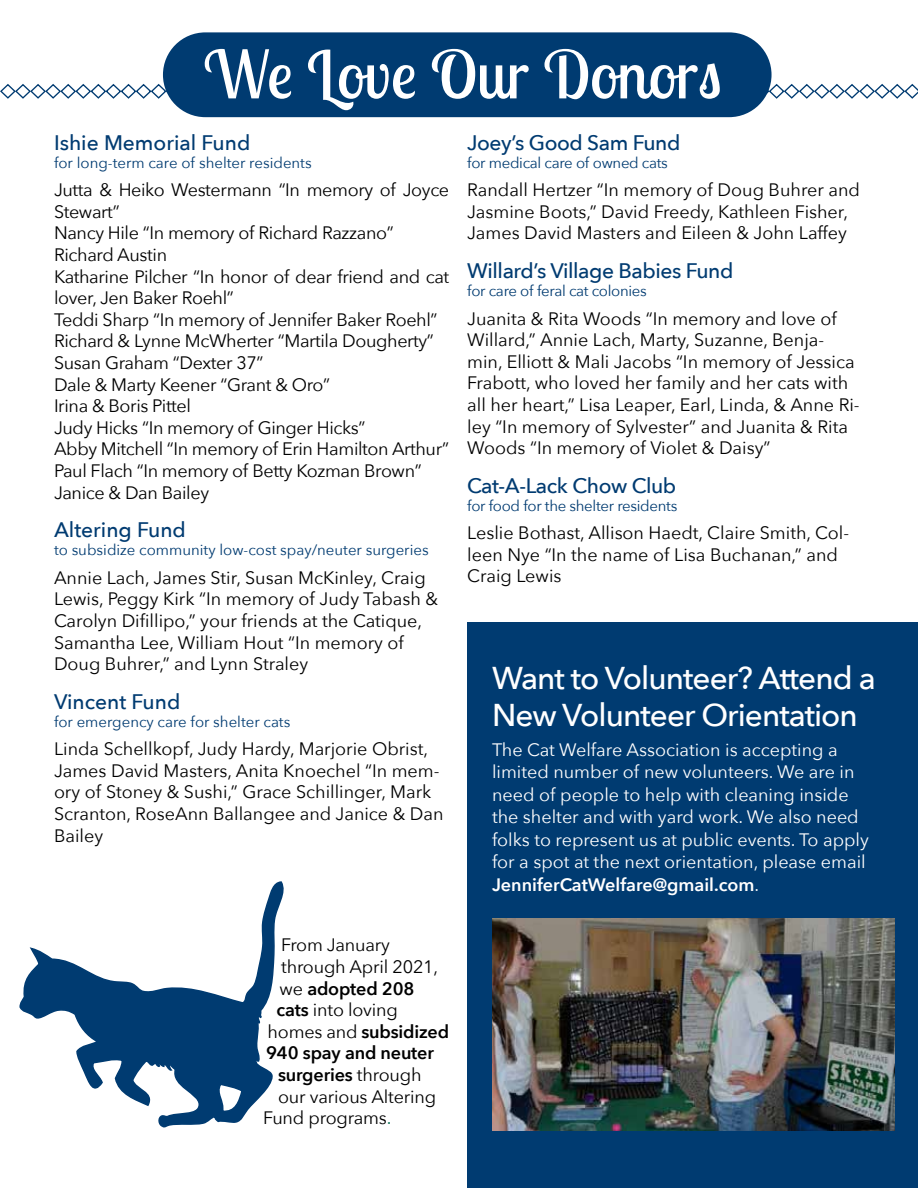
<style>
.page{position:relative;width:918px;height:1188px;background:#fff}
.page>*{position:absolute;margin:0;border:0;box-sizing:border-box;transform-origin:0 0}
.t1{font:66px "Lobster Two";color:#fff}
.t2{font:500 31.5px/37.8px "Avenir Next";letter-spacing:-.03em;color:#fff}
.t3{font:500 21px "Avenir Next";letter-spacing:-.02em;color:#003b71}
.t4{font:500 21px "Avenir Next";color:#003b71}
.t5{font:18px/21.6px "Avenir Next";color:#000}
.t6{font:18px/21.6px "Avenir Next";letter-spacing:-.02em;color:#000}
.t7{font:18px/22.5px "Avenir Next";color:#fff}
.t8{font:600 18px "Avenir Next";letter-spacing:-.01em;color:#000}
.t9{font:15px "Avenir Next";color:#003b71}
.t10{font:15px "Avenir Next";letter-spacing:-.02em;color:#003b71}
.s1{font-weight:400}
.s2{font-weight:600}
.s3{color:#006f53}
</style>
<div class="page">
<svg style="left:0;top:83px;width:918px;height:17px"></svg>
<div style="left:163px;top:32px;width:609px;height:85px;background:#003b71;border-radius:42px"></div>
<div style="left:467px;top:622px;width:451px;height:566px;background:#003b71"></div>
<svg style="left:19px;top:881px;width:265px;height:247px"></svg>
<img style="left:492px;top:918px;width:402px;height:212px">
<h1 class="t1" style="left:203px;top:32px;width:520px">We Love Our Donors</h1>
<p class="t4" style="left:54px;top:125px;width:198px">Ishie Memorial Fund</p>
<p class="t9" style="left:54px;top:150px;width:259px">for long-term care of shelter residents</p>
<p class="t6" style="left:54px;top:178px;width:397px">Jutta &amp; Heiko Westermann “In memory of Joyce Stewart”<br>Nancy Hile “In memory of Richard Razzano” Richard Austin<br>Katharine Pilcher “In honor of dear friend and cat lover, Jen Baker Roehl”<br>Teddi Sharp “In memory of Jennifer Baker Roehl” Richard &amp; Lynne McWherter “Martila Dougherty” Susan Graham “Dexter 37”<br>Dale &amp; Marty Keener “Grant &amp; Oro”<br>Irina &amp; Boris Pittel<br>Judy Hicks “In memory of Ginger Hicks”<br>Abby Mitchell “In memory of Erin Hamilton Arthur” Paul Flach “In memory of Betty Kozman Brown” Janice &amp; Dan Bailey</p>
<p class="t4" style="left:54px;top:512px;width:133px">Altering Fund</p>
<p class="t9" style="left:54px;top:538px;width:376px">to subsidize community low-cost spay/neuter surgeries</p>
<p class="t5" style="left:54px;top:566px;width:386px">Annie Lach, James Stir, Susan McKinley, Craig Lewis, Peggy Kirk “In memory of Judy Tabash &amp; Carolyn Difillipo,” your friends at the Catique, Samantha Lee, William Hout “In memory of Doug Buhrer,” and Lynn Straley</p>
<p class="t4" style="left:54px;top:684px;width:128px">Vincent Fund</p>
<p class="t9" style="left:54px;top:709px;width:238px">for emergency care for shelter cats</p>
<p class="t5" style="left:54px;top:737px;width:391px">Linda Schellkopf, Judy Hardy, Marjorie Obrist, James David Masters, Anita Knoechel “In mem&shy;ory of Stoney &amp; Sushi,” Grace Schillinger, Mark Scranton, RoseAnn Ballangee and Janice &amp; Dan Bailey</p>
<p class="t5" style="left:281px;top:933px;width:110px">From January</p>
<p class="t5" style="left:281px;top:955px;width:159px">through April 2021,</p>
<p class="t8" style="left:280px;top:973px;width:136px"><span class="s1">we</span> adopted 208</p>
<p class="t5" style="left:277px;top:998px;width:123px"><span class="s2">cats</span> into loving</p>
<p class="t8" style="left:268px;top:1016px;width:183px"><span class="s1">homes and</span> subsidized</p>
<p class="t8" style="left:266px;top:1038px;width:169px">940 spay and neuter</p>
<p class="t8" style="left:278px;top:1059px;width:145px">surgeries <span class="s1">through</span></p>
<p class="t5" style="left:278px;top:1085px;width:159px">our various Altering</p>
<p class="t5" style="left:263px;top:1106px;width:130px">Fund programs<span class="s3">.</span></p>
<p class="t3" style="left:467px;top:125px;width:215px">Joey’s Good Sam Fund</p>
<p class="t10" style="left:467px;top:150px;width:202px">for medical care of owned cats</p>
<p class="t5" style="left:467px;top:178px;width:394px">Randall Hertzer “In memory of Doug Buhrer and<br>Jasmine Boots,” David Freedy, Kathleen Fisher,<br>James David Masters and Eileen &amp; John Laffey</p>
<p class="t3" style="left:467px;top:253px;width:268px">Willard’s Village Babies Fund</p>
<p class="t10" style="left:467px;top:278px;width:181px">for care of feral cat colonies</p>
<p class="t5" style="left:467px;top:307px;width:394px">Juanita &amp; Rita Woods “In memory and love of Willard,” Annie Lach, Marty, Suzanne, Benja&shy;min, Elliott &amp; Mali Jacobs “In memory of Jessica Frabott, who loved her family and her cats with all her heart,” Lisa Leaper, Earl, Linda, &amp; Anne Ri&shy;ley “In memory of Sylvester” and Juanita &amp; Rita Woods “In memory of Violet &amp; Daisy”</p>
<p class="t3" style="left:467px;top:468px;width:211px">Cat-A-Lack Chow Club</p>
<p class="t10" style="left:467px;top:493px;width:212px">for food for the shelter residents</p>
<p class="t5" style="left:467px;top:521px;width:383px">Leslie Bothast, Allison Haedt, Claire Smith, Col&shy;leen Nye “In the name of Lisa Buchanan,” and<br>Craig Lewis</p>
<h2 class="t2" style="left:492px;top:658px;width:385px">Want to Volunteer? Attend a<br>New Volunteer Orientation</h2>
<p class="t7" style="left:492px;top:737px;width:378px">The Cat Welfare Association is accepting a limited number of new volunteers. We are in need of people to help with cleaning inside the shelter and with yard work. We also need folks to represent us at public events. To apply for a spot at the next orientation, please email <span class="s2">JenniferCatWelfare@gmail.com</span>.</p>
</div>
